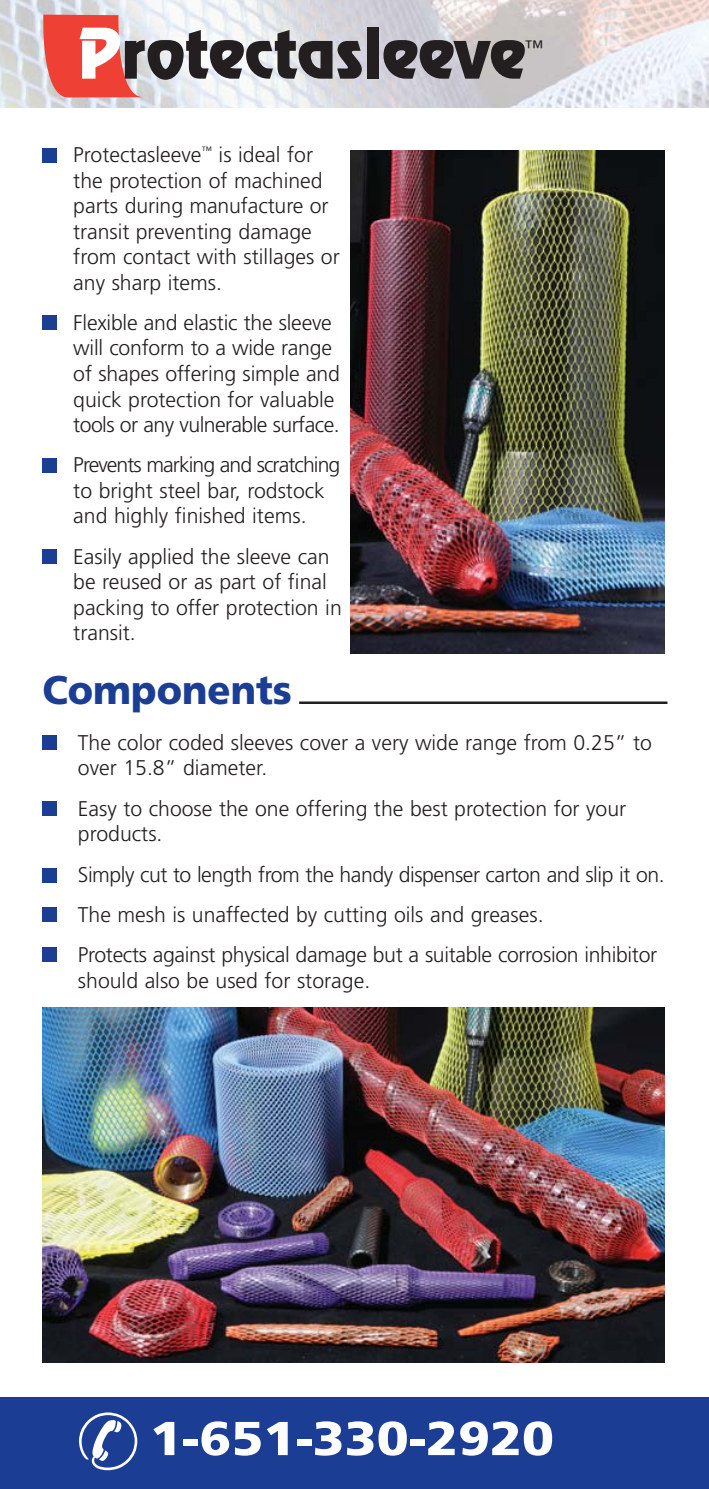
<style>
.page{position:relative;width:709px;height:1489px;background:#fff}
.page>*{position:absolute;margin:0;border:0;box-sizing:border-box;transform-origin:0 0}
.t1{font:62.5px "Revue";color:#231f20}
.t2{font:900 47.5px "Frutiger";color:#fff;scale:1.1 1}
.t3{font:900 40px "Frutiger";color:#1b3e94;scale:.95 1}
.t4{font:300 21.25px/25.5px "Frutiger";color:#231f20}
.t5{font:19px "Helvetica Neue";color:#231f20}
.s1{color:#fff}
</style>
<div class="page">
<img style="left:0;top:1px;width:709px;height:106px">
<hr style="left:299px;top:701px;width:368px;height:3px;background:#231f20">
<div style="left:0;top:1397px;width:709px;height:91px;background:#1b3e94"></div>
<img style="left:43px;top:1007px;width:622px;height:354px">
<img style="left:350px;top:150px;width:315px;height:503px">
<svg style="left:43px;top:15px;width:100px;height:82px;background:#ea6860"></svg>
<div style="left:43px;top:148px;width:14px;height:14px;background:#1b3e94"></div>
<div style="left:43px;top:315px;width:14px;height:14px;background:#1b3e94"></div>
<div style="left:43px;top:458px;width:14px;height:14px;background:#1b3e94"></div>
<div style="left:43px;top:549px;width:14px;height:14px;background:#1b3e94"></div>
<div style="left:43px;top:735px;width:14px;height:15px;background:#1b3e94"></div>
<div style="left:43px;top:801px;width:14px;height:14px;background:#1b3e94"></div>
<div style="left:43px;top:868px;width:14px;height:14px;background:#1b3e94"></div>
<div style="left:43px;top:907px;width:14px;height:14px;background:#1b3e94"></div>
<div style="left:43px;top:947px;width:14px;height:14px;background:#1b3e94"></div>
<svg style="left:79px;top:1412px;width:58px;height:57px"></svg>
<p class="t1" style="left:78px;top:28px;width:450px"><span class="s1">P</span>rotectasleeve</p>
<p class="t5" style="left:524px;top:40px;width:20px">™</p>
<p class="t4" style="left:73px;top:143px;width:268px">Protectasleeve<sup>™</sup> is ideal for the protection of machined parts during manufacture or transit preventing damage from contact with stillages or any sharp items.</p>
<p class="t4" style="left:73px;top:311px;width:268px">Flexible and elastic the sleeve will conform to a wide range of shapes offering simple and quick protection for valuable tools or any vulnerable surface.</p>
<p class="t4" style="left:73px;top:454px;width:268px">Prevents marking and scratching to bright steel bar, rodstock and highly finished items.</p>
<p class="t4" style="left:73px;top:545px;width:270px">Easily applied the sleeve can be reused or as part of final packing to offer protection in transit.</p>
<p class="t3" style="left:43px;top:673px;width:264px">Components</p>
<p class="t4" style="left:78px;top:731px;width:575px">The color coded sleeves cover a very wide range from 0.25” to over 15.8” diameter.</p>
<p class="t4" style="left:78px;top:797px;width:550px">Easy to choose the one offering the best protection for your products.</p>
<p class="t4" style="left:78px;top:855px;width:588px;line-height:40.5px">Simply cut to length from the handy dispenser carton and slip it on.<br>The mesh is unaffected by cutting oils and greases.<br>Protects against physical damage but a suitable corrosion inhibitor</p>
<p class="t4" style="left:78px;top:969px;width:294px">should also be used for storage.</p>
<p class="t2" style="left:150px;top:1419px;width:369px">1-651-330-2920</p>
</div>
